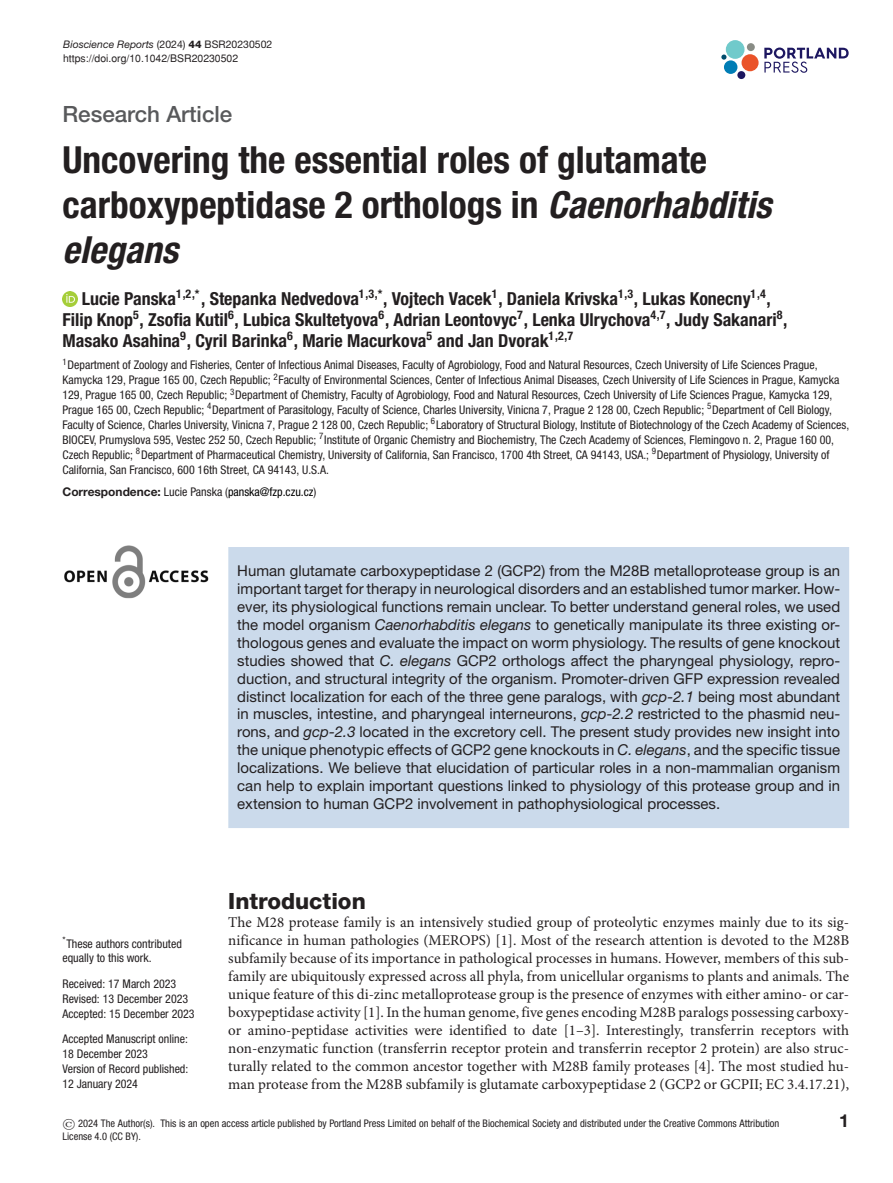
<style>
.page{position:relative;width:893px;height:1183px;background:#fff}
.page>*{position:absolute;margin:0;border:0;box-sizing:border-box;transform-origin:0 0}
.t1{font:700 condensed 37.35px/44.8px "Helvetica Neue LT Std";color:#231f20}
.t2{font:500 22.35px "Helvetica Neue LT Std";color:#58595b}
.t3{font:800 22.35px "Helvetica Neue LT Std";color:#231f20}
.t4{font:700 condensed 18px/21px "Helvetica Neue LT Std";color:#231f20}
.t5{font:700 18px "Helvetica Neue LT Std";color:#231f20}
.t6{font:15px/18px "Helvetica Neue LT Std";color:#231f20;text-align:justify}
.t7{font:15px/18px "Minion Pro";color:#231f20;text-align:justify}
.t8{font:condensed 12px/15px "Helvetica Neue LT Std";color:#231f20}
.t9{font:condensed 12px "Helvetica Neue LT Std";color:#000}
.t10{font:condensed 10.5px/13.5px "Helvetica Neue LT Std";color:#231f20}
.t11{font:italic 10.5px "Helvetica Neue LT Std";color:#231f20}
.t12{font:10.5px "Helvetica";color:#231f20}
.s1{font-style:normal}
.s2{font-weight:800;font-style:normal}
.s3{font-style:italic}
.s4{font-weight:700;font-stretch:normal;color:#231f20}
.s5{color:#231f20}
.s6{font-family:"SFRM0700";font-stretch:normal}
</style>
<div class="page">
<svg style="left:764px;top:48px;width:85px;height:25px"></svg>
<div style="left:726px;top:40px;width:18px;height:19px;background:#70cacb;border-radius:50%"></div>
<div style="left:741px;top:54px;width:18px;height:17px;background:#ea5329;border-radius:50%"></div>
<div style="left:724px;top:60px;width:13px;height:14px;background:#007db5;border-radius:50%"></div>
<div style="left:737px;top:71px;width:8px;height:8px;background:#1d1760;border-radius:50%"></div>
<div style="left:747px;top:43px;width:8px;height:8px;background:#888c85;border-radius:50%"></div>
<svg style="left:721px;top:54px;width:5px;height:6px"></svg>
<img style="left:62px;top:291px;width:15px;height:15px">
<img style="left:64px;top:545px;width:144px;height:53px">
<div style="left:228px;top:547px;width:621px;height:280px;background:#cbdaeb"></div>
<p class="t11" style="left:63px;top:40px;width:211px">Bioscience Reports <span class="s1">(2024)</span> <span class="s2">44</span> <span class="s1">BSR20230502</span></p>
<p class="t12" style="left:63px;top:54px;width:177px">https://doi.org/10.1042/BSR20230502</p>
<h2 class="t2" style="left:62px;top:106px;width:171px">Research Article</h2>
<h1 class="t1" style="left:62px;top:140px;width:711px">Uncovering the essential roles of glutamate carboxypeptidase 2 orthologs in <span class="s3">Caenorhabditis elegans</span></h1>
<p class="t4" style="left:62px;top:289px;width:726px;text-indent:19px">Lucie Panska<sup>1,2,*</sup>, Stepanka Nedvedova<sup>1,3,*</sup>, Vojtech Vacek<sup>1</sup>, Daniela Krivska<sup>1,3</sup>, Lukas Konecny<sup>1,4</sup>,<br>Filip Knop<sup>5</sup>, Zsofia Kutil<sup>6</sup>, Lubica Skultetyova<sup>6</sup>, Adrian Leontovyc<sup>7</sup>, Lenka Ulrychova<sup>4,7</sup>, Judy Sakanari<sup>8</sup>,<br>Masako Asahina<sup>9</sup>, Cyril Barinka<sup>6</sup>, Marie Macurkova<sup>5</sup> and Jan Dvorak<sup>1,2,7</sup></p>
<p class="t8" style="left:62px;top:358px;width:788px"><sup>1</sup>Department of Zoology and Fisheries, Center of Infectious Animal Diseases, Faculty of Agrobiology, Food and Natural Resources, Czech University of Life Sciences Prague, Kamycka 129, Prague 165 00, Czech Republic; <sup>2</sup>Faculty of Environmental Sciences, Center of Infectious Animal Diseases, Czech University of Life Sciences in Prague, Kamycka 129, Prague 165 00, Czech Republic; <sup>3</sup>Department of Chemistry, Faculty of Agrobiology, Food and Natural Resources, Czech University of Life Sciences Prague, Kamycka 129, Prague 165 00, Czech Republic; <sup>4</sup>Department of Parasitology, Faculty of Science, Charles University, Vinicna 7, Prague 2 128 00, Czech Republic; <sup>5</sup>Department of Cell Biology, Faculty of Science, Charles University, Vinicna 7, Prague 2 128 00, Czech Republic; <sup>6</sup>Laboratory of Structural Biology, Institute of Biotechnology of the Czech Academy of Sciences, BIOCEV, Prumyslova 595, Vestec 252 50, Czech Republic; <sup>7</sup>Institute of Organic Chemistry and Biochemistry, The Czech Academy of Sciences, Flemingovo n. 2, Prague 160 00, Czech Republic; <sup>8</sup>Department of Pharmaceutical Chemistry, University of California, San Francisco, 1700 4th Street, CA 94143, USA.; <sup>9</sup>Department of Physiology, University of California, San Francisco, 600 16th Street, CA 94143, U.S.A.</p>
<p class="t9" style="left:62px;top:487px;width:255px"><span class="s4">Correspondence:</span> <span class="s5">Lucie Panska (</span>panska@fzp.czu.cz<span class="s5">)</span></p>
<p class="t6" style="left:237px;top:563px;width:604px">Human glutamate carboxypeptidase 2 (GCP2) from the M28B metalloprotease group is an important target for therapy in neurological disorders and an established tumor marker. How&shy;ever, its physiological functions remain unclear. To better understand general roles, we used the model organism <span class="s3">Caenorhabditis elegans</span> to genetically manipulate its three existing or&shy;thologous genes and evaluate the impact on worm physiology. The results of gene knockout studies showed that <span class="s3">C. elegans</span> GCP2 orthologs affect the pharyngeal physiology, repro&shy;duction, and structural integrity of the organism. Promoter-driven GFP expression revealed distinct localization for each of the three gene paralogs, with <span class="s3">gcp-2.1</span> being most abundant in muscles, intestine, and pharyngeal interneurons, <span class="s3">gcp-2.2</span> restricted to the phasmid neu&shy;rons, and <span class="s3">gcp-2.3</span> located in the excretory cell. The present study provides new insight into the unique phenotypic effects of GCP2 gene knockouts in <span class="s3">C. elegans</span>, and the specific tissue localizations. We believe that elucidation of particular roles in a non-mammalian organism can help to explain important questions linked to physiology of this protease group and in extension to human GCP2 involvement in pathophysiological processes.</p>
<h2 class="t3" style="left:228px;top:892px;width:139px">Introduction</h2>
<p class="t7" style="left:228px;top:914px;width:622px">The M28 protease family is an intensively studied group of proteolytic enzymes mainly due to its sig&shy;nificance in human pathologies (MEROPS) [1]. Most of the research attention is devoted to the M28B subfamily because of its importance in pathological processes in humans. However, members of this sub&shy;family are ubiquitously expressed across all phyla, from unicellular organisms to plants and animals. The unique feature of this di-zinc metalloprotease group is the presence of enzymes with either amino- or car&shy;boxypeptidase activity [1]. In the human genome, five genes encoding M28B paralogs possessing carboxy&shy;or amino-peptidase activities were identified to date [1–3]. Interestingly, transferrin receptors with non-enzymatic function (transferrin receptor protein and transferrin receptor 2 protein) are also struc&shy;turally related to the common ancestor together with M28B family proteases [4]. The most studied hu&shy;man protease from the M28B subfamily is glutamate carboxypeptidase 2 (GCP2 or GCPII; EC 3.4.17.21),</p>
<p class="t10" style="left:62px;top:1117px;width:718px"><span class="s6">©</span> 2024 The Author(s). This is an open access article published by Portland Press Limited on behalf of the Biochemical Society and distributed under the Creative Commons Attribution<br>License 4.0 (CC BY).</p>
<h3 class="t5" style="left:839px;top:1113px;width:11px">1</h3>
<p class="t8" style="left:62px;top:936px;width:121px"><sup>*</sup>These authors contributed equally to this work.</p>
<p class="t8" style="left:62px;top:976px;width:134px">Received: 17 March 2023<br>Revised: 13 December 2023<br>Accepted: 15 December 2023</p>
<p class="t8" style="left:62px;top:1032px;width:127px">Accepted Manuscript online:<br>18 December 2023<br>Version of Record published:<br>12 January 2024</p>
</div>
